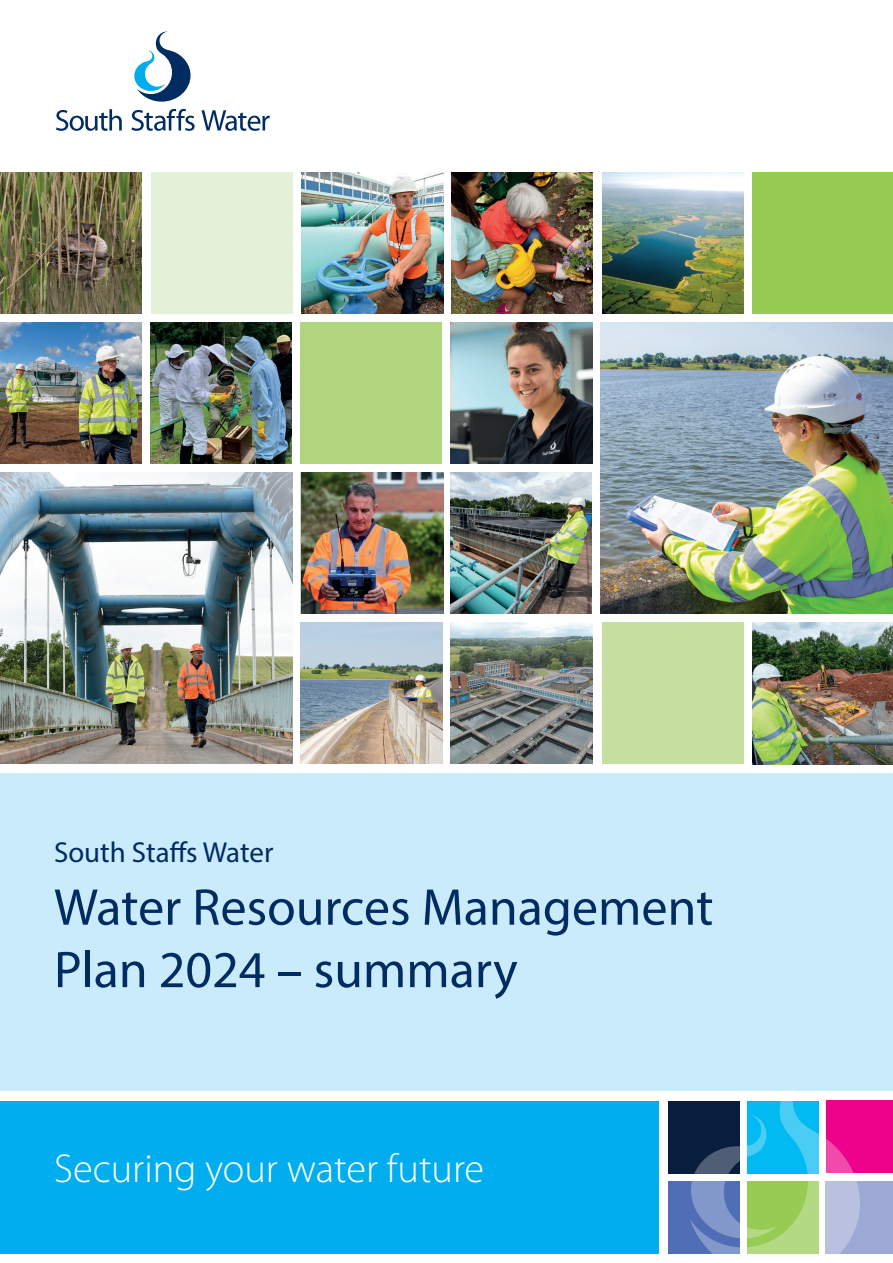
<style>
.page{position:relative;width:893px;height:1263px;background:#fff}
.page>*{position:absolute;margin:0;border:0;box-sizing:border-box;transform-origin:0 0}
.t1{font:52.05px/62.4px "Myriad Pro";color:#002c62}
.t2{font:300 40.5px "Myriad Pro";color:#fff}
.t3{font:28.95px "Myriad Pro";color:#002c62}
</style>
<div class="page">
<img style="left:0;top:322px;width:142px;height:142px">
<img style="left:151px;top:322px;width:141px;height:142px">
<img style="left:0;top:173px;width:141px;height:141px">
<div style="left:151px;top:173px;width:141px;height:141px;background:#e5f1d6"></div>
<div style="left:301px;top:322px;width:141px;height:142px;background:#b1d57f"></div>
<img style="left:450px;top:472px;width:142px;height:142px">
<img style="left:451px;top:322px;width:141px;height:142px">
<img style="left:601px;top:322px;width:292px;height:292px">
<img style="left:602px;top:173px;width:142px;height:141px">
<div style="left:753px;top:173px;width:140px;height:141px;background:#96cb54"></div>
<img style="left:302px;top:173px;width:141px;height:141px">
<img style="left:451px;top:173px;width:142px;height:141px">
<div style="left:0;top:773px;width:893px;height:318px;background:#caebfb"></div>
<svg style="left:134px;top:32px;width:57px;height:70px"></svg>
<svg style="left:56px;top:109px;width:66px;height:22px"></svg>
<svg style="left:131px;top:109px;width:64px;height:22px"></svg>
<svg style="left:202px;top:110px;width:68px;height:21px"></svg>
<div style="left:602px;top:622px;width:142px;height:142px;background:#c4df9f"></div>
<img style="left:753px;top:623px;width:140px;height:141px">
<img style="left:301px;top:622px;width:141px;height:142px">
<img style="left:0;top:472px;width:292px;height:292px">
<img style="left:451px;top:622px;width:141px;height:142px">
<div style="left:0;top:1101px;width:659px;height:152px;background:#00aeef"></div>
<div style="left:668px;top:1101px;width:72px;height:72px;background:#091e3f"></div>
<div style="left:668px;top:1181px;width:71px;height:73px;background:#506eb5"></div>
<div style="left:826px;top:1100px;width:67px;height:73px;background:#ed028c"></div>
<div style="left:826px;top:1181px;width:67px;height:72px;background:#9da8d4"></div>
<svg style="left:686px;top:1090px;width:180px;height:164px"></svg>
<img style="left:302px;top:472px;width:141px;height:142px">
<p class="t3" style="left:54px;top:835px;width:221px">South Staffs Water</p>
<p class="t1" style="left:54px;top:875px;width:661px">Water Resources Management<br>Plan 2024 – summary</p>
<p class="t2" style="left:54px;top:1144px;width:431px">Securing your water future</p>
</div>
